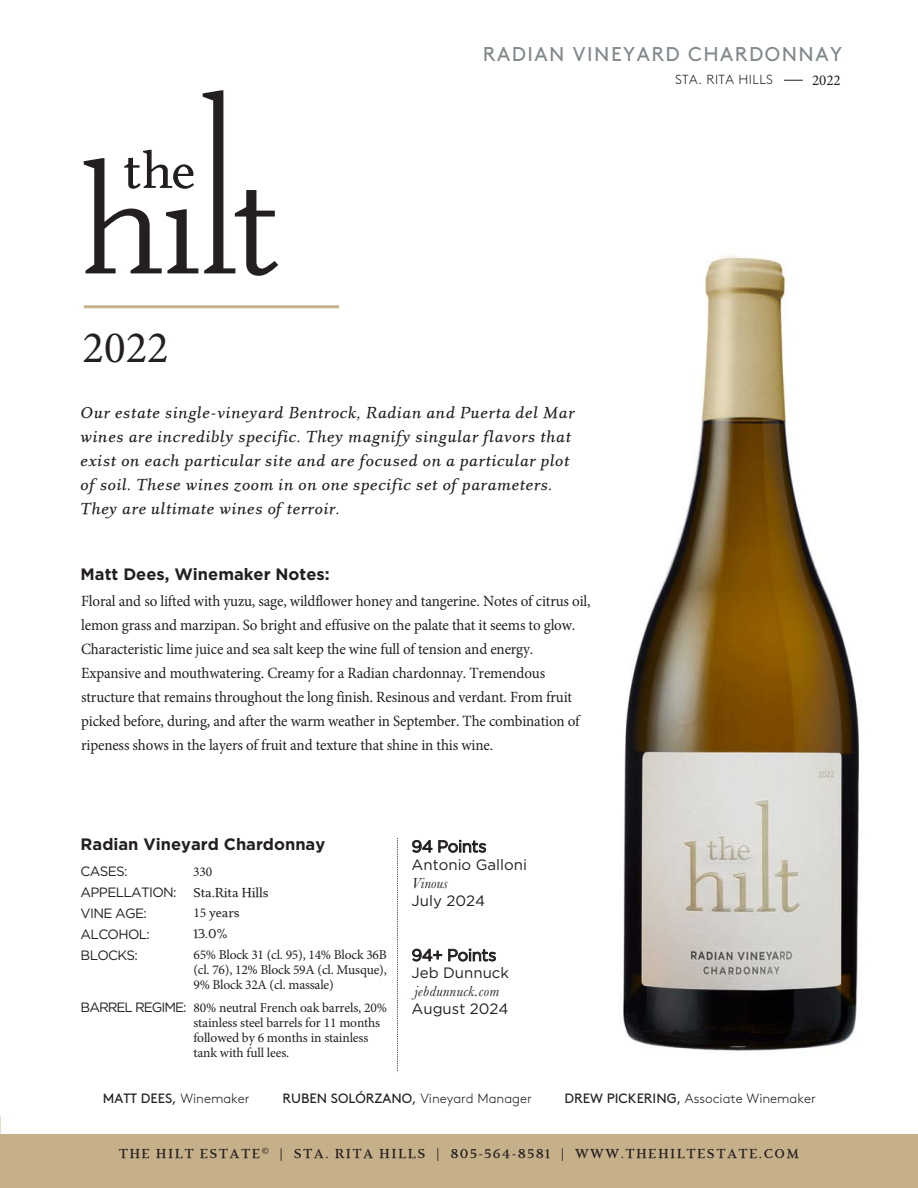
<style>
.page{position:relative;width:918px;height:1188px;background:#fff}
.page>*{position:absolute;margin:0;border:0;box-sizing:border-box;transform-origin:0 0}
.t1{font:45px "Minion Pro";color:#231f20}
.t2{font:19.95px "Brown Std";letter-spacing:.075em;color:#80888c}
.t3{font:16.5px/24px "Eplica Medium Italic TT";letter-spacing:.025em;color:#231f20}
.t4{font:700 16.5px "Gotham";color:#231f20}
.t5{font:16.5px "Gotham";letter-spacing:-.025em;color:#231f20}
.t6{font:15.6px/24px "Minion Pro";letter-spacing:-.01em;color:#231f20;scale:.96 1}
.t7{font:15px "Gotham";color:#231f20}
.t8{font:italic 15px "Baskerville";letter-spacing:.025em;color:#231f20}
.t9{font:15px "Minion Pro";color:#231f20}
.t10{font:13.5px/15px "Minion Pro";letter-spacing:-.01em;color:#231f20;text-align:justify}
.t11{font:13.5px "Eplica Bold TT";letter-spacing:.1em;color:#231f20}
.t12{font:13.5px "Brown Std";color:#231f20}
.t13{font:13.5px/21px "Eplica Medium TT";letter-spacing:-.015em;color:#231f20}
.t14{font:300 13.5px "Brown Std";color:#231f20}
.t15{font:13.5px/21px "Gotham";letter-spacing:-.05em;color:#231f20}
.t16{font:13.5px "Gotham";letter-spacing:-.075em;color:#231f20}
.t17{font:300 13.2px "Brown Std";letter-spacing:.03em;color:#231f20}
.s1{font-family:"Gotham"}
.s2{font-family:"Minion Pro"}
.s3{font-weight:300}
.s4{font-weight:400}
</style>
<div class="page">
<div style="left:1px;top:1134px;width:917px;height:54px;background:#c6b08a"></div>
<svg style="left:784px;top:80px;width:19px;height:1px"></svg>
<hr style="left:84px;top:305px;width:255px;height:3px;background:#c6b08a">
<svg style="left:84px;top:90px;width:194px;height:186px"></svg>
<svg style="left:397px;top:838px;width:1px;height:233px"></svg>
<svg style="left:412px;top:840px;width:74px;height:13px"></svg>
<svg style="left:412px;top:949px;width:30px;height:13px"></svg>
<svg style="left:448px;top:949px;width:48px;height:13px"></svg>
<img style="left:623px;top:254px;width:236px;height:797px">
<h1 class="t1" style="left:82px;top:317px;width:88px">2022</h1>
<p class="t2" style="left:483px;top:43px;width:361px">RADIAN VINEYARD CHARDONNAY</p>
<p class="t17" style="left:675px;top:72px;width:99px">STA. RITA HILLS</p>
<p class="t9" style="left:812px;top:71px;width:30px">2022</p>
<p class="t3" style="left:81px;top:401px;width:496px">Our estate single-vineyard Bentrock, Radian and Puerta del Mar wines are incredibly specific. They magnify singular flavors that exist on each particular site and are focused on a particular plot of soil. These wines zoom in on one specific set of parameters.<br>They are ultimate wines of terroir.</p>
<p class="t4" style="left:81px;top:563px;width:251px">Matt Dees, Winemaker Notes:</p>
<p class="t6" style="left:81px;top:589px;width:532px">Floral and so lifted with yuzu, sage, wildflower honey and tangerine. Notes of citrus oil, lemon grass and marzipan. So bright and effusive on the palate that it seems to glow.<br>Characteristic lime juice and sea salt keep the wine full of tension and energy.<br>Expansive and mouthwatering. Creamy for a Radian chardonnay. Tremendous structure that remains throughout the long finish. Resinous and verdant. From fruit picked before, during, and after the warm weather in September. The combination of ripeness shows in the layers of fruit and texture that shine in this wine.</p>
<p class="t4" style="left:81px;top:833px;width:246px">Radian Vineyard Chardonnay</p>
<p class="t15" style="left:81px;top:860px;width:49px">CASES:</p>
<p class="t10" style="left:193px;top:864px;width:21px">330</p>
<p class="t13" style="left:81px;top:882px;width:190px"><span class="s1">APPELLATION:</span> Sta.Rita Hills</p>
<p class="t15" style="left:81px;top:902px;width:71px">VINE AGE:<br>ALCOHOL:<br>BLOCKS:</p>
<p class="t13" style="left:193px;top:903px;width:48px"><span class="s2">15</span> years<br>13.0%</p>
<p class="t10" style="left:193px;top:948px;width:195px">65% Block 31 (cl. 95), 14% Block 36B (cl. 76), 12% Block 59A (cl. Musque), 9% Block 32A (cl. massale)</p>
<p class="t10" style="left:193px;top:1000px;width:195px;text-align:left">80% neutral French oak barrels, 20% stainless steel barrels for 11 months followed by 6 months in stainless tank with full lees.</p>
<p class="t16" style="left:81px;top:1000px;width:107px">BARREL REGIME:</p>
<p class="t5" style="left:412px;top:836px;width:76px">94 Points</p>
<p class="t7" style="left:412px;top:856px;width:117px">Antonio Galloni</p>
<p class="t8" style="left:412px;top:874px;width:38px">Vinous</p>
<p class="t7" style="left:412px;top:893px;width:75px">July 2024</p>
<p class="t5" style="left:412px;top:944px;width:86px">94+ Points</p>
<p class="t7" style="left:412px;top:965px;width:99px">Jeb Dunnuck</p>
<p class="t8" style="left:415px;top:981px;width:86px">jebdunnuck.com</p>
<p class="t7" style="left:412px;top:1000px;width:99px">August 2024</p>
<p class="t12" style="left:103px;top:1090px;width:148px">MATT DEES, <span class="s3">Winemaker</span></p>
<p class="t12" style="left:283px;top:1090px;width:251px">RUBEN SOLÓRZANO, <span class="s3">Vineyard Manager</span></p>
<p class="t14" style="left:565px;top:1091px;width:253px"><span class="s4">DREW PICKERING,</span> Associate Winemaker</p>
<p class="t11" style="left:119px;top:1146px;width:682px">TH± HILT ±STAT±<sup>©</sup> | STA. RITA HILLS | 805-564-8581 | WWW.TH±HILT±STAT±.COM</p>
</div>
